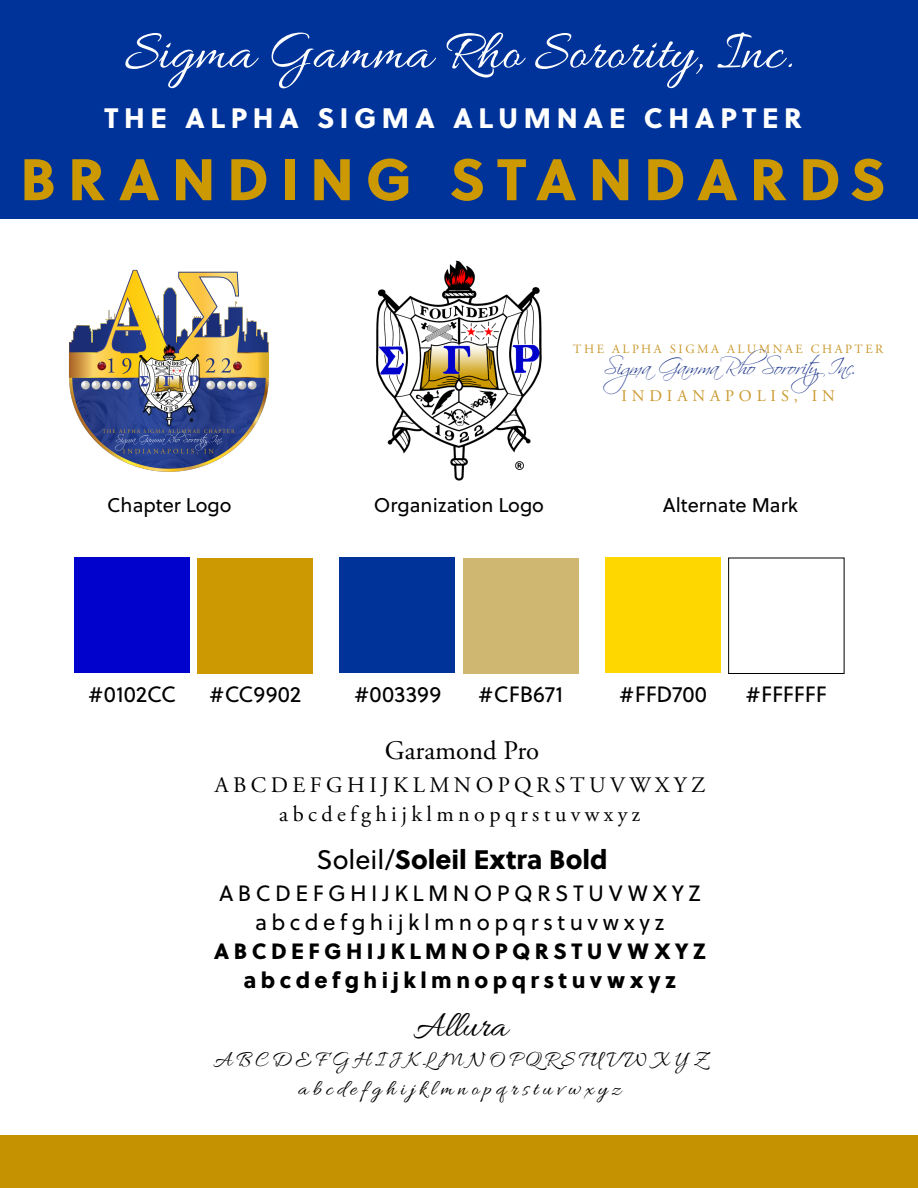
<style>
.page{position:relative;width:918px;height:1188px;background:#fff}
.page>*{position:absolute;margin:0;border:0;box-sizing:border-box;transform-origin:0 0}
.t1{font:58.5px "Soleil Xb";letter-spacing:.2em;color:#cc9902}
.t2{font:57.3px "Allura";color:#fff}
.t3{font:37.2px "Allura";color:#000}
.t4{font:28.2px "Soleil Xb";letter-spacing:.2em;color:#fff}
.t5{font:26.7px "Soleil Xb";color:#000}
.t6{font:26.7px "Adobe Garamond Pro";color:#000}
.t7{font:22.2px/28.8px "Soleil";letter-spacing:.2em;color:#000;text-align:center}
.t8{font:22.2px/28.8px "Adobe Garamond Pro";letter-spacing:.2em;color:#000;text-align:center}
.t9{font:22.2px/28.8px "Soleil Xb";letter-spacing:.2em;color:#000;text-align:center}
.t10{font:22.2px/28.8px "Allura";letter-spacing:.2em;color:#000;text-align:center}
.t11{font:21.9px "Scriptina Pro";color:#253d8f}
.t12{font:19.8px "Soleil";color:#000}
.t13{font:16.35px "Adobe Garamond Pro";letter-spacing:.3em;color:#ca992c}
.t14{font:12.6px "Adobe Garamond Pro";letter-spacing:.2em;color:#ca992c}
.s1{font-family:"Soleil"}
</style>
<div class="page">
<div style="left:0;top:0;width:918px;height:219px;background:#039"></div>
<div style="left:74px;top:557px;width:115px;height:116px;background:#0102cc"></div>
<div style="left:198px;top:558px;width:115px;height:116px;background:#cc9902"></div>
<div style="left:339px;top:557px;width:116px;height:116px;background:#039"></div>
<div style="left:463px;top:558px;width:116px;height:116px;background:#cfb671"></div>
<div style="left:605px;top:557px;width:115px;height:116px;background:#ffd700"></div>
<div style="left:728px;top:558px;width:116px;height:116px;background:#fff;border:1px solid #000"></div>
<img style="left:68px;top:269px;width:201px;height:203px">
<img style="left:376px;top:260px;width:166px;height:221px">
<div style="left:0;top:1136px;width:918px;height:52px;background:#c59202"></div>
<h2 class="t2" style="left:125px;top:21px;width:670px">Sigma Gamma Rho Sorority, Inc.</h2>
<p class="t4" style="left:105px;top:95px;width:699px">THE ALPHA SIGMA ALUMNAE CHAPTER</p>
<h1 class="t1" style="left:20px;top:133px;width:867px">BRANDING STANDARDS</h1>
<p class="t14" style="left:573px;top:341px;width:312px">THE ALPHA SIGMA ALUMNAE CHAPTER</p>
<p class="t11" style="left:604px;top:354px;width:253px">Sigma Gamma Rho Sorority, Inc.</p>
<p class="t13" style="left:621px;top:386px;width:215px">INDIANAPOLIS, IN</p>
<p class="t12" style="left:107px;top:490px;width:126px">Chapter Logo</p>
<p class="t12" style="left:374px;top:490px;width:172px">Organization Logo</p>
<p class="t12" style="left:663px;top:490px;width:137px">Alternate Mark</p>
<p class="t7" style="left:88px;top:679px;width:89px">#0102CC</p>
<p class="t7" style="left:209px;top:679px;width:94px">#CC9902</p>
<p class="t7" style="left:354px;top:679px;width:89px">#003399</p>
<p class="t7" style="left:478px;top:679px;width:87px">#CFB671</p>
<p class="t7" style="left:619px;top:679px;width:90px">#FFD700</p>
<p class="t7" style="left:745px;top:679px;width:83px">#FFFFFF</p>
<p class="t6" style="left:385px;top:735px;width:156px">Garamond Pro</p>
<p class="t8" style="left:215px;top:772px;width:492px">ABCDEFGHIJKLMNOPQRSTUVWXYZ abcdefghijklmnopqrstuvwxyz</p>
<p class="t5" style="left:316px;top:839px;width:293px"><span class="s1">Soleil/</span>Soleil Extra Bold</p>
<p class="t7" style="left:219px;top:879px;width:483px">ABCDEFGHIJKLMNOPQRSTUVWXYZ abcdefghijklmnopqrstuvwxyz</p>
<p class="t9" style="left:214px;top:935px;width:494px">ABCDEFGHIJKLMNOPQRSTUVWXYZ abcdefghijklmnopqrstuvwxyz</p>
<h3 class="t3" style="left:414px;top:1005px;width:96px">Allura</h3>
<p class="t10" style="left:213px;top:1047px;width:494px">ABCDEFGHIJKLMNOPQRSTUVW XY Z abcdefghijklmnopqrstuvwxyz</p>
</div>
